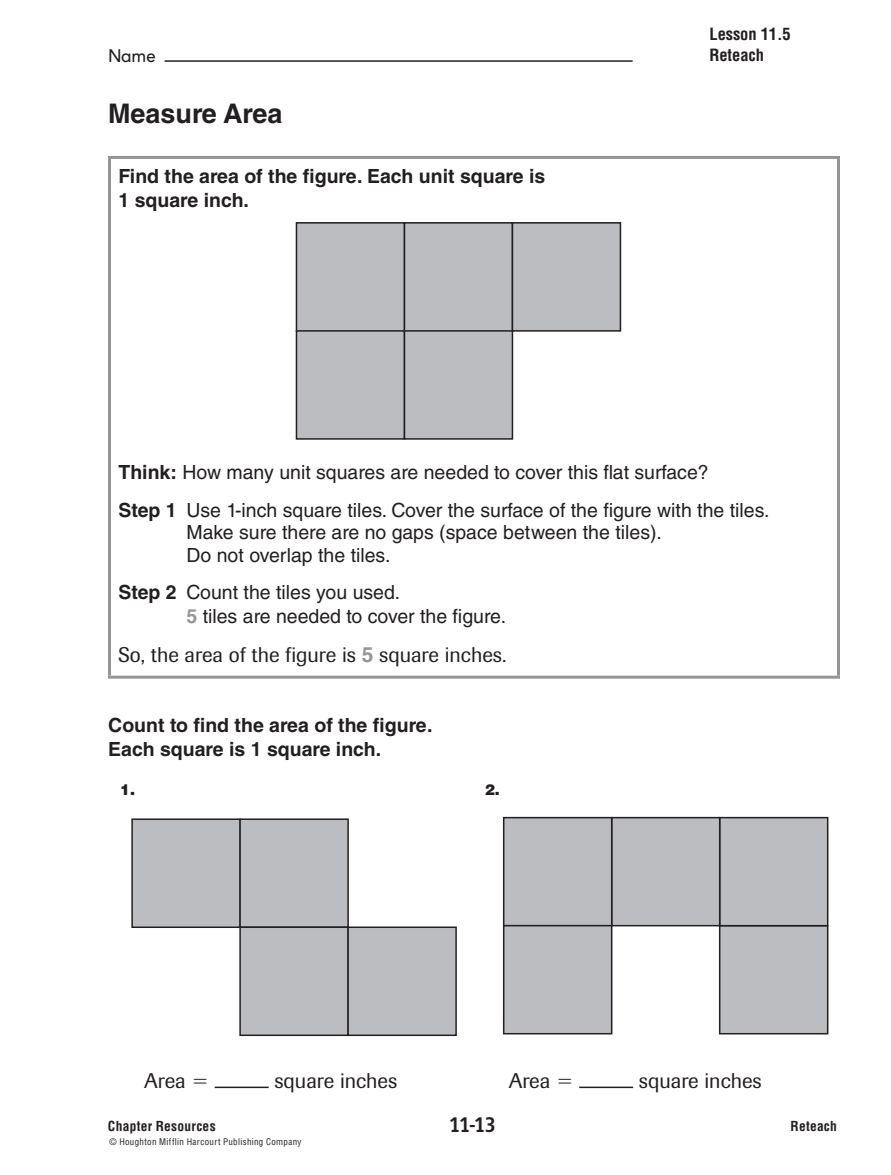
<style>
.page{position:relative;width:891px;height:1175px;background:#fff}
.page>*{position:absolute;margin:0;border:0;box-sizing:border-box;transform-origin:0 0}
.t1{font:700 27px "Helvetica LT Std";color:#231f20}
.t2{font:21px "HMS Imago STD Book";color:#231f20}
.t3{font:700 21px "Frutiger HMH Standards Std";color:#231f20}
.t4{font:19.5px/37.5px "Helvetica LT Std";color:#231f20}
.t5{font:700 19.5px/24px "Helvetica LT Std";color:#231f20}
.t6{font:300 18px "HMSLAB Avenir K Math Std";color:#231f20}
.t7{font:700 condensed 16.5px/21px "Helvetica LT Std";letter-spacing:-.005em;color:#231f20}
.t8{font:900 15px "Helvetica LT Std";color:#231f20}
.t9{font:700 condensed 13.5px "Helvetica LT Std";letter-spacing:.02em;color:#231f20}
.t10{font:condensed 9px "Helvetica LT Std";letter-spacing:.035em;color:#231f20}
.s1{font-weight:700}
.s2{font-family:"HMS Imago STD Medium";color:#939598}
.s3{font-family:"Mathematical Pi OTF1"}
</style>
<div class="page">
<div style="left:720px;top:925px;width:108px;height:108px;background:#bbbdc0"></div>
<div style="left:719px;top:925px;width:109px;height:109px;border:2px solid #231f20"></div>
<div style="left:720px;top:817px;width:108px;height:108px;background:#bbbdc0"></div>
<div style="left:719px;top:817px;width:109px;height:109px;border:2px solid #231f20"></div>
<div style="left:612px;top:817px;width:108px;height:108px;background:#bbbdc0"></div>
<div style="left:611px;top:817px;width:109px;height:109px;border:2px solid #231f20"></div>
<div style="left:504px;top:817px;width:108px;height:108px;background:#bbbdc0"></div>
<div style="left:503px;top:817px;width:109px;height:109px;border:2px solid #231f20"></div>
<div style="left:504px;top:925px;width:108px;height:108px;background:#bbbdc0"></div>
<div style="left:503px;top:925px;width:109px;height:109px;border:2px solid #231f20"></div>
<div style="left:132px;top:819px;width:108px;height:108px;background:#bbbdc0"></div>
<div style="left:131px;top:818px;width:110px;height:110px;border:2px solid #231f20"></div>
<div style="left:240px;top:819px;width:108px;height:108px;background:#bbbdc0"></div>
<div style="left:239px;top:818px;width:110px;height:110px;border:2px solid #231f20"></div>
<div style="left:240px;top:927px;width:108px;height:108px;background:#bbbdc0"></div>
<div style="left:239px;top:926px;width:110px;height:110px;border:2px solid #231f20"></div>
<div style="left:348px;top:927px;width:108px;height:108px;background:#bbbdc0"></div>
<div style="left:347px;top:926px;width:110px;height:110px;border:2px solid #231f20"></div>
<div style="left:296px;top:223px;width:108px;height:108px;background:#bbbdc0"></div>
<div style="left:296px;top:222px;width:109px;height:110px;border:2px solid #231f20"></div>
<div style="left:404px;top:223px;width:108px;height:108px;background:#bbbdc0"></div>
<div style="left:404px;top:222px;width:109px;height:110px;border:2px solid #231f20"></div>
<div style="left:512px;top:223px;width:108px;height:108px;background:#bbbdc0"></div>
<div style="left:512px;top:222px;width:109px;height:110px;border:2px solid #231f20"></div>
<div style="left:296px;top:331px;width:108px;height:108px;background:#bbbdc0"></div>
<div style="left:296px;top:330px;width:109px;height:110px;border:2px solid #231f20"></div>
<div style="left:404px;top:331px;width:108px;height:108px;background:#bbbdc0"></div>
<div style="left:404px;top:330px;width:109px;height:110px;border:2px solid #231f20"></div>
<hr style="left:165px;top:60px;width:468px;height:2px;background:#231f20">
<hr style="left:215px;top:1086px;width:54px;height:2px;background:#231f20">
<hr style="left:579px;top:1086px;width:54px;height:2px;background:#231f20">
<hr style="left:108px;top:156px;width:732px;height:3px;background:#939598">
<hr style="left:108px;top:159px;width:3px;height:516px;background:#939598">
<hr style="left:837px;top:159px;width:3px;height:516px;background:#939598">
<hr style="left:108px;top:675px;width:732px;height:3px;background:#939598">
<p class="t6" style="left:108px;top:45px;width:49px">Name</p>
<h1 class="t1" style="left:108px;top:104px;width:176px">Measure Area</h1>
<p class="t5" style="left:118px;top:167px;width:428px">Find the area of the figure. Each unit square is<br>1 square inch.</p>
<p class="t7" style="left:710px;top:26px;width:83px">Lesson 11.5<br>Reteach</p>
<p class="t4" style="left:118px;top:456px;width:653px"><span class="s1">Think:</span> How many unit squares are needed to cover this flat surface?<br><span class="s1">Step 1</span> Use 1-inch square tiles. Cover the surface of the figure with the tiles.</p>
<p class="t4" style="left:186px;top:523px;width:477px;line-height:22.5px">Make sure there are no gaps (space between the tiles).<br>Do not overlap the tiles.</p>
<p class="t4" style="left:186px;top:582px;width:321px;line-height:24px;text-indent:-68px"><span class="s1">Step 2</span> Count the tiles you used.<br><span class="s2">5</span> tiles are needed to cover the figure.</p>
<p class="t2" style="left:118px;top:647px;width:389px">So, the area of the figure is <span class="s2">5</span> square inches.</p>
<p class="t5" style="left:108px;top:715px;width:326px">Count to find the area of the figure.<br>Each square is 1 square inch.</p>
<p class="t8" style="left:120px;top:781px;width:16px">1.</p>
<p class="t8" style="left:485px;top:781px;width:17px">2.</p>
<p class="t2" style="left:144px;top:1073px;width:66px">Area <span class="s3">5</span></p>
<p class="t2" style="left:274px;top:1073px;width:124px">square inches</p>
<p class="t2" style="left:509px;top:1073px;width:66px">Area <span class="s3">5</span></p>
<p class="t2" style="left:639px;top:1073px;width:124px">square inches</p>
<p class="t9" style="left:108px;top:1121px;width:109px">Chapter Resources</p>
<p class="t3" style="left:449px;top:1112px;width:48px">11-13</p>
<p class="t9" style="left:791px;top:1121px;width:48px">Reteach</p>
<p class="t10" style="left:110px;top:1139px;width:194px">© Houghton Mifflin Harcourt Publishing Company</p>
</div>
